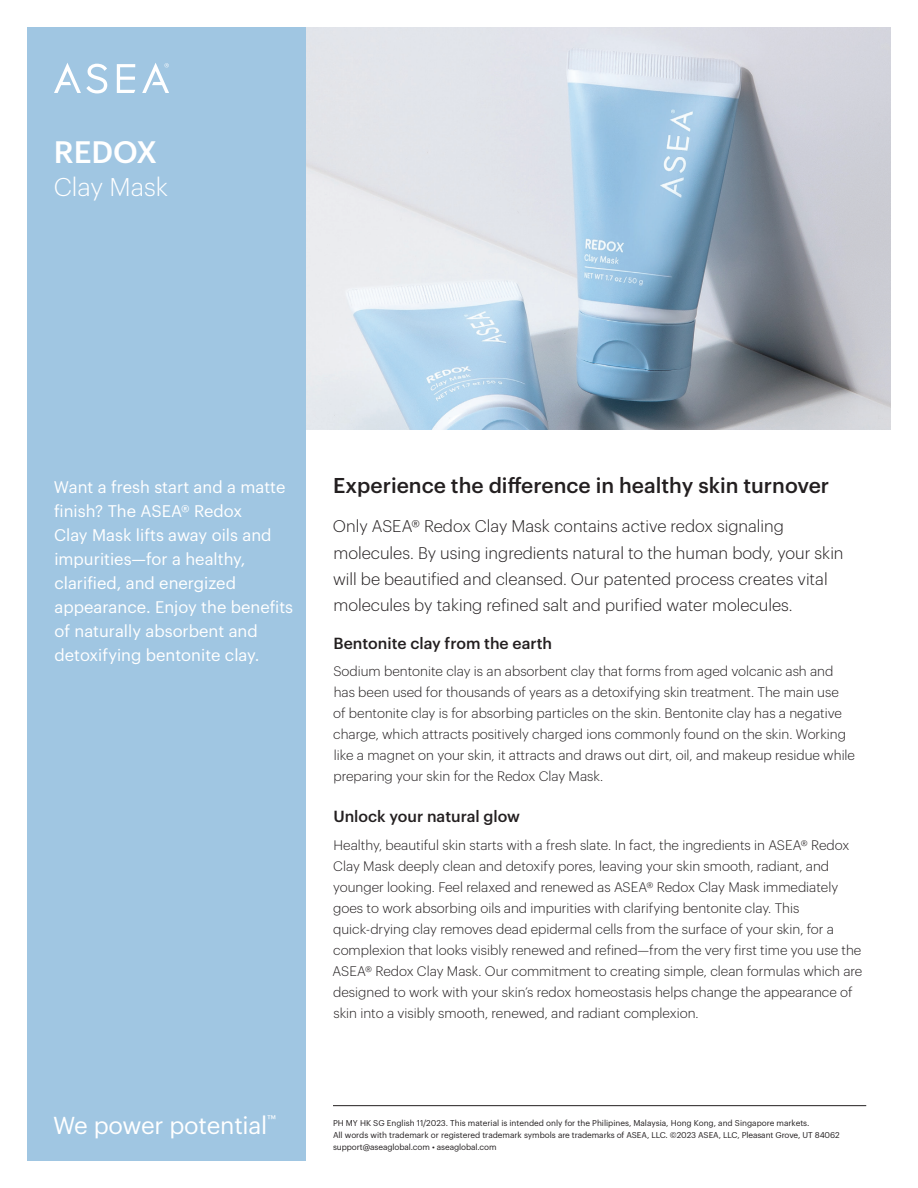
<style>
.page{position:relative;width:918px;height:1188px;background:#fff}
.page>*{position:absolute;margin:0;border:0;box-sizing:border-box;transform-origin:0 0}
.t1{font:500 30.45px "Graphik";color:#fff}
.t2{font:300 25.05px "Graphik";color:#fff}
.t3{font:24px "Graphik";letter-spacing:-.01em;color:#fff}
.t4{font:500 21px "Graphik";color:#231f20}
.t5{font:300 16.5px/26.2px "Graphik";color:#231f20}
.t6{font:16.5px/24px "Graphik";color:#fff}
.t7{font:500 15.75px "Graphik";color:#231f20}
.t8{font:300 13.5px/21px "Graphik";color:#231f20}
.t9{font:8.25px/12px "Graphik";color:#231f20}
</style>
<div class="page">
<hr style="left:333px;top:1105px;width:533px;height:1px;background:#231f20">
<div style="left:27px;top:27px;width:279px;height:1134px;background:#a0c6e2"></div>
<img style="left:306px;top:27px;width:585px;height:403px">
<svg style="left:54px;top:63px;width:53px;height:30px"></svg>
<svg style="left:117px;top:64px;width:18px;height:29px"></svg>
<svg style="left:142px;top:63px;width:27px;height:30px"></svg>
<h1 class="t1" style="left:54px;top:129px;width:105px">REDOX</h1>
<h2 class="t2" style="left:54px;top:169px;width:116px">Clay Mask</h2>
<p class="t6" style="left:54px;top:474px;width:241px">Want a fresh start and a matte finish? The ASEA® Redox<br>Clay Mask lifts away oils and impurities—for a healthy, clarified, and energized appearance. Enjoy the benefits of naturally absorbent and detoxifying bentonite clay.</p>
<h3 class="t4" style="left:333px;top:469px;width:498px">Experience the difference in healthy skin turnover</h3>
<p class="t5" style="left:333px;top:512px;width:512px">Only ASEA® Redox Clay Mask contains active redox signaling molecules. By using ingredients natural to the human body, your skin will be beautified and cleansed. Our patented process creates vital molecules by taking refined salt and purified water molecules.</p>
<p class="t7" style="left:334px;top:631px;width:220px">Bentonite clay from the earth</p>
<p class="t8" style="left:333px;top:660px;width:523px">Sodium bentonite clay is an absorbent clay that forms from aged volcanic ash and has been used for thousands of years as a detoxifying skin treatment. The main use<br>of bentonite clay is for absorbing particles on the skin. Bentonite clay has a negative charge, which attracts positively charged ions commonly found on the skin. Working like a magnet on your skin, it attracts and draws out dirt, oil, and makeup residue while preparing your skin for the Redox Clay Mask.</p>
<p class="t7" style="left:333px;top:804px;width:188px">Unlock your natural glow</p>
<p class="t8" style="left:333px;top:833px;width:531px">Healthy, beautiful skin starts with a fresh slate. In fact, the ingredients in ASEA® Redox Clay Mask deeply clean and detoxify pores, leaving your skin smooth, radiant, and younger looking. Feel relaxed and renewed as ASEA® Redox Clay Mask immediately goes to work absorbing oils and impurities with clarifying bentonite clay. This quick-drying clay removes dead epidermal cells from the surface of your skin, for a complexion that looks visibly renewed and refined—from the very first time you use the ASEA® Redox Clay Mask. Our commitment to creating simple, clean formulas which are designed to work with your skin’s redox homeostasis helps change the appearance of skin into a visibly smooth, renewed, and radiant complexion.</p>
<h3 class="t3" style="left:53px;top:1107px;width:224px">We power potential<sup>™</sup></h3>
<p class="t9" style="left:333px;top:1116px;width:508px">PH MY HK SG English 11/2023. This material is intended only for the Philipines, Malaysia, Hong Kong, and Singapore markets.<br>All words with trademark or registered trademark symbols are trademarks of ASEA, LLC. ©2023 ASEA, LLC, Pleasant Grove, UT 84062 support@aseaglobal.com • aseaglobal.com</p>
</div>
